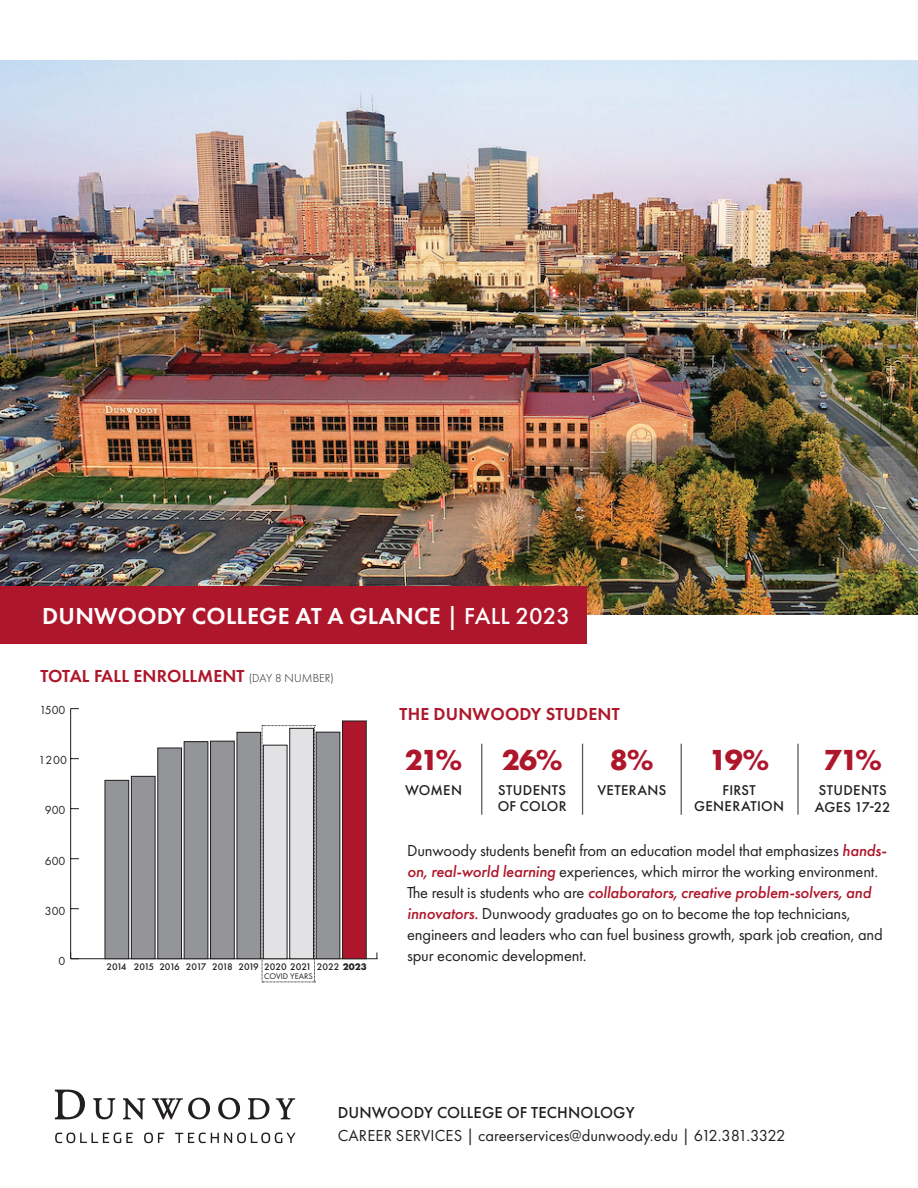
<style>
.page{position:relative;width:918px;height:1188px;background:#fff}
.page>*{position:absolute;margin:0;border:0;box-sizing:border-box;transform-origin:0 0}
.Stat_Number_White{font:700 30.15px "Futura PT";letter-spacing:-.055em;color:#ae172b}
.t1{font:600 24px "Futura PT";letter-spacing:.01em;color:#fff}
.t2{font:600 18px "Futura PT";letter-spacing:.01em;color:#ae172b}
.t3{font:16.5px/21px "Futura PT";letter-spacing:-.01em;color:#231f20}
.Stat_Number_White-2{font:500 14.7px/15.9px "Futura PT";letter-spacing:.02em;color:#231f20}
.t4{font:12.15px "Futura PT";color:#231f20}
.t5{font:500 9.9px "Futura PT";color:#231f20}
.t6{font:8.55px "Futura PT";color:#231f20}
.s1{font-weight:500}
.s2{font-weight:300;font-size:12px;color:#231f20}
.s3{font-weight:700}
.s4{font-weight:500;font-style:italic;color:#ae172b}
</style>
<div class="page">
<img style="left:0;top:61px;width:918px;height:554px">
<div style="left:0;top:586px;width:586px;height:58px;background:#ae172b"></div>
<hr style="left:481px;top:744px;width:1px;height:71px;background:#57585a">
<hr style="left:582px;top:744px;width:1px;height:71px;background:#57585a">
<hr style="left:681px;top:744px;width:1px;height:71px;background:#57585a">
<hr style="left:797px;top:744px;width:2px;height:71px;background:#57585a">
<svg style="left:55px;top:1133px;width:78px;height:10px"></svg>
<svg style="left:144px;top:1133px;width:20px;height:10px"></svg>
<svg style="left:175px;top:1133px;width:121px;height:10px"></svg>
<svg style="left:218px;top:1098px;width:22px;height:21px"></svg>
<svg style="left:123px;top:1098px;width:22px;height:22px"></svg>
<svg style="left:152px;top:1098px;width:58px;height:21px"></svg>
<svg style="left:93px;top:1098px;width:22px;height:21px"></svg>
<svg style="left:248px;top:1098px;width:21px;height:21px"></svg>
<svg style="left:276px;top:1098px;width:19px;height:22px"></svg>
<svg style="left:55px;top:1090px;width:30px;height:29px"></svg>
<hr style="left:71px;top:958px;width:306px;height:1px;background:#231f20">
<hr style="left:70px;top:709px;width:1px;height:250px;background:#231f20">
<div style="left:343px;top:721px;width:23px;height:238px;background:#ae172b"></div>
<div style="left:342px;top:721px;width:25px;height:238px;border:1px solid #231f20"></div>
<div style="left:316px;top:732px;width:24px;height:227px;background:#939598"></div>
<div style="left:316px;top:732px;width:24px;height:227px;border:1px solid #231f20"></div>
<div style="left:237px;top:732px;width:24px;height:227px;background:#939598"></div>
<div style="left:237px;top:732px;width:24px;height:227px;border:1px solid #231f20"></div>
<div style="left:211px;top:741px;width:23px;height:218px;background:#939598"></div>
<div style="left:210px;top:741px;width:25px;height:218px;border:1px solid #231f20"></div>
<div style="left:184px;top:742px;width:24px;height:217px;background:#939598"></div>
<div style="left:184px;top:741px;width:24px;height:218px;border:1px solid #231f20"></div>
<div style="left:158px;top:748px;width:24px;height:211px;background:#939598"></div>
<div style="left:158px;top:748px;width:24px;height:211px;border:1px solid #231f20"></div>
<div style="left:131px;top:776px;width:24px;height:183px;background:#939598"></div>
<div style="left:131px;top:776px;width:24px;height:183px;border:1px solid #231f20"></div>
<div style="left:105px;top:780px;width:24px;height:179px;background:#939598"></div>
<div style="left:105px;top:780px;width:24px;height:179px;border:1px solid #231f20"></div>
<svg style="left:262px;top:725px;width:53px;height:258px;background:#d4d4d6"></svg>
<p class="t1" style="left:42px;top:601px;width:529px">DUNWOODY COLLEGE AT A GLANCE <span class="s1">| FALL 2023</span></p>
<p class="t2" style="left:41px;top:665px;width:295px">TOTAL FALL ENROLLMENT <span class="s2">(DAY 8 NUMBER)</span></p>
<p class="t4" style="left:39px;top:703px;width:28px">1500</p>
<p class="t4" style="left:39px;top:753px;width:30px">1200</p>
<p class="t4" style="left:45px;top:803px;width:22px">900</p>
<p class="t4" style="left:45px;top:853px;width:22px">600</p>
<p class="t4" style="left:45px;top:903px;width:22px">300</p>
<p class="t4" style="left:59px;top:953px;width:8px">0</p>
<p class="t5" style="left:106px;top:960px;width:22px">2014</p>
<p class="t5" style="left:134px;top:960px;width:22px">2015</p>
<p class="t5" style="left:159px;top:960px;width:22px">2016</p>
<p class="t5" style="left:186px;top:960px;width:22px">2017</p>
<p class="t5" style="left:212px;top:960px;width:22px">2018</p>
<p class="t5" style="left:239px;top:960px;width:22px">2019</p>
<p class="t5" style="left:264px;top:960px;width:49px">2020 2021</p>
<p class="t5" style="left:317px;top:960px;width:51px">2022 <span class="s3">2023</span></p>
<p class="t6" style="left:264px;top:971px;width:50px">COVID YEARS</p>
<p class="t2" style="left:400px;top:703px;width:222px">THE DUNWOODY STUDENT</p>
<p class="Stat_Number_White" style="left:405px;top:740px;width:59px">21%</p>
<p class="Stat_Number_White-2" style="left:405px;top:782px;width:58px">WOMEN</p>
<p class="Stat_Number_White" style="left:502px;top:740px;width:62px">26%</p>
<p class="Stat_Number_White-2" style="left:498px;top:782px;width:70px">STUDENTS<br>OF COLOR</p>
<p class="Stat_Number_White" style="left:610px;top:740px;width:45px">8%</p>
<p class="Stat_Number_White-2" style="left:597px;top:782px;width:71px">VETERANS</p>
<p class="Stat_Number_White" style="left:709px;top:740px;width:62px">19%</p>
<p class="Stat_Number_White-2" style="left:694px;top:782px;width:91px;text-align:center">FIRST<br>GENERATION</p>
<p class="Stat_Number_White" style="left:823px;top:740px;width:60px">71%</p>
<p class="Stat_Number_White-2" style="left:815px;top:782px;width:77px;line-height:17px">STUDENTS<br>AGES 17-22</p>
<p class="t3" style="left:407px;top:840px;width:481px">Dunwoody students benefit from an education model that emphasizes <span class="s4">hands&shy;on, real-world learning</span> experiences, which mirror the working environment.<br>The result is students who are <span class="s4">collaborators, creative problem-solvers, and innovators.</span> Dunwoody graduates go on to become the top technicians, engineers and leaders who can fuel business growth, spark job creation, and spur economic development.</p>
<p class="t3" style="left:338px;top:1101px;width:449px;line-height:22.5px"><span class="s1">DUNWOODY COLLEGE OF TECHNOLOGY<br></span>CAREER SERVICES | careerservices@dunwoody.edu | 612.381.3322</p>
</div>
